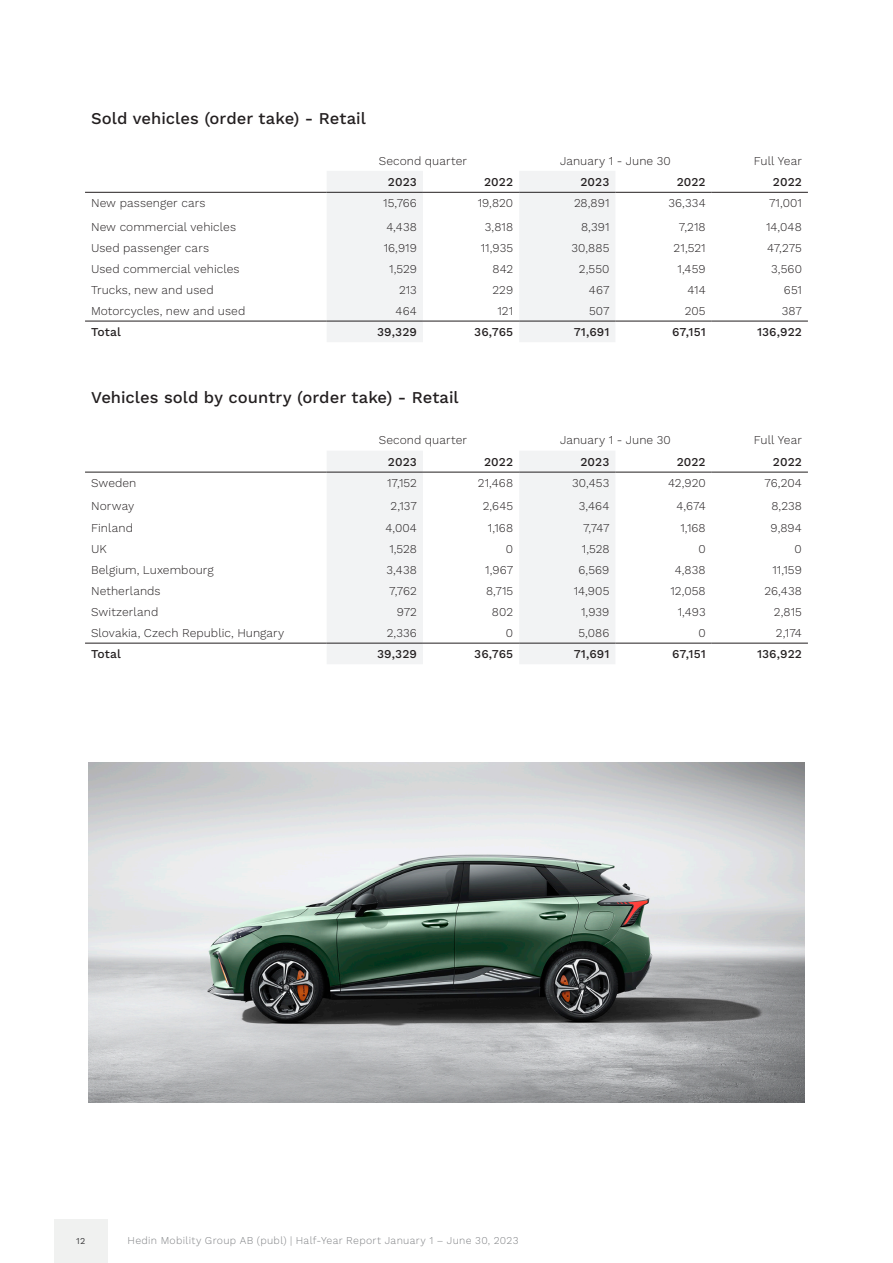
<style>
.page{position:relative;width:893px;height:1263px;background:#fff}
.page>*{position:absolute;margin:0;border:0;box-sizing:border-box;transform-origin:0 0}
.t1{font:500 16.5px "Work Sans";color:#231f20}
.t2{font:300 12px "Work Sans";letter-spacing:.005em;color:#231f20}
.t3{font:500 12px "Work Sans";letter-spacing:.01em;color:#231f20}
.t4{font:300 10.5px "Work Sans";letter-spacing:.03em;color:#808285}
.t5{font:9px "Work Sans";color:#3e3e3f}
</style>
<div class="page">
<div style="left:54px;top:1219px;width:53px;height:44px;background:#f0f1f0"></div>
<svg style="left:327px;top:171px;width:288px;height:171px;fill:#f2f3f4"></svg>
<hr style="left:85px;top:192px;width:242px;height:1px;background:#231f20">
<hr style="left:327px;top:192px;width:96px;height:1px;background:#231f20">
<hr style="left:423px;top:192px;width:96px;height:1px;background:#231f20">
<hr style="left:519px;top:192px;width:96px;height:1px;background:#231f20">
<hr style="left:615px;top:192px;width:97px;height:1px;background:#231f20">
<hr style="left:712px;top:192px;width:96px;height:1px;background:#231f20">
<hr style="left:85px;top:321px;width:242px;height:1px;background:#231f20">
<hr style="left:327px;top:321px;width:96px;height:1px;background:#231f20">
<hr style="left:423px;top:321px;width:96px;height:1px;background:#231f20">
<hr style="left:519px;top:321px;width:96px;height:1px;background:#231f20">
<hr style="left:615px;top:321px;width:97px;height:1px;background:#231f20">
<hr style="left:712px;top:321px;width:96px;height:1px;background:#231f20">
<svg style="left:327px;top:451px;width:288px;height:213px;fill:#f2f3f4"></svg>
<hr style="left:85px;top:472px;width:242px;height:1px;background:#231f20">
<hr style="left:327px;top:472px;width:96px;height:1px;background:#231f20">
<hr style="left:423px;top:472px;width:96px;height:1px;background:#231f20">
<hr style="left:519px;top:472px;width:96px;height:1px;background:#231f20">
<hr style="left:615px;top:472px;width:97px;height:1px;background:#231f20">
<hr style="left:712px;top:472px;width:96px;height:1px;background:#231f20">
<hr style="left:85px;top:643px;width:242px;height:1px;background:#231f20">
<hr style="left:327px;top:643px;width:96px;height:1px;background:#231f20">
<hr style="left:423px;top:643px;width:96px;height:1px;background:#231f20">
<hr style="left:519px;top:643px;width:96px;height:1px;background:#231f20">
<hr style="left:615px;top:643px;width:97px;height:1px;background:#231f20">
<hr style="left:712px;top:643px;width:96px;height:1px;background:#231f20">
<img style="left:88px;top:762px;width:717px;height:340px">
<p class="t1" style="left:91px;top:108px;width:276px">Sold vehicles (order take) - Retail</p>
<p class="t2" style="left:379px;top:153px;width:90px">Second quarter</p>
<p class="t2" style="left:560px;top:153px;width:112px">January 1 - June 30</p>
<p class="t2" style="left:754px;top:153px;width:50px">Full Year</p>
<p class="t3" style="left:388px;top:175px;width:30px">2023</p>
<p class="t3" style="left:484px;top:175px;width:30px">2022</p>
<p class="t3" style="left:580px;top:175px;width:30px">2023</p>
<p class="t3" style="left:677px;top:175px;width:30px">2022</p>
<p class="t3" style="left:773px;top:175px;width:30px">2022</p>
<p class="t2" style="left:91px;top:196px;width:116px">New passenger cars</p>
<p class="t2" style="left:383px;top:196px;width:35px">15,766</p>
<p class="t2" style="left:478px;top:196px;width:37px">19,820</p>
<p class="t2" style="left:574px;top:196px;width:37px">28,891</p>
<p class="t2" style="left:668px;top:196px;width:39px">36,334</p>
<p class="t2" style="left:769px;top:196px;width:34px">71,001</p>
<p class="t2" style="left:91px;top:219px;width:147px">New commercial vehicles</p>
<p class="t2" style="left:386px;top:219px;width:32px">4,438</p>
<p class="t2" style="left:485px;top:219px;width:30px">3,818</p>
<p class="t2" style="left:581px;top:219px;width:30px">8,391</p>
<p class="t2" style="left:679px;top:219px;width:28px">7,218</p>
<p class="t2" style="left:766px;top:219px;width:37px">14,048</p>
<p class="t2" style="left:91px;top:241px;width:120px">Used passenger cars</p>
<p class="t2" style="left:384px;top:241px;width:35px">16,919</p>
<p class="t2" style="left:481px;top:241px;width:34px">11,935</p>
<p class="t2" style="left:571px;top:241px;width:39px">30,885</p>
<p class="t2" style="left:674px;top:241px;width:34px">21,521</p>
<p class="t2" style="left:767px;top:241px;width:36px">47,275</p>
<p class="t2" style="left:91px;top:262px;width:150px">Used commercial vehicles</p>
<p class="t2" style="left:389px;top:262px;width:29px">1,529</p>
<p class="t2" style="left:492px;top:262px;width:22px">842</p>
<p class="t2" style="left:579px;top:262px;width:32px">2,550</p>
<p class="t2" style="left:677px;top:262px;width:30px">1,459</p>
<p class="t2" style="left:771px;top:262px;width:32px">3,560</p>
<p class="t2" style="left:91px;top:283px;width:124px">Trucks, new and used</p>
<p class="t2" style="left:399px;top:283px;width:19px">213</p>
<p class="t2" style="left:492px;top:283px;width:22px">229</p>
<p class="t2" style="left:589px;top:283px;width:22px">467</p>
<p class="t2" style="left:688px;top:283px;width:20px">414</p>
<p class="t2" style="left:784px;top:283px;width:19px">651</p>
<p class="t2" style="left:91px;top:304px;width:156px">Motorcycles, new and used</p>
<p class="t2" style="left:396px;top:304px;width:23px">464</p>
<p class="t2" style="left:498px;top:304px;width:17px">121</p>
<p class="t2" style="left:589px;top:304px;width:22px">507</p>
<p class="t2" style="left:685px;top:304px;width:22px">205</p>
<p class="t2" style="left:782px;top:304px;width:22px">387</p>
<p class="t3" style="left:91px;top:325px;width:31px">Total</p>
<p class="t3" style="left:377px;top:325px;width:41px">39,329</p>
<p class="t3" style="left:474px;top:325px;width:40px">36,765</p>
<p class="t3" style="left:574px;top:325px;width:37px">71,691</p>
<p class="t3" style="left:672px;top:325px;width:35px">67,151</p>
<p class="t3" style="left:757px;top:325px;width:46px">136,922</p>
<p class="t1" style="left:91px;top:388px;width:369px">Vehicles sold by country (order take) - Retail</p>
<p class="t2" style="left:379px;top:433px;width:90px">Second quarter</p>
<p class="t2" style="left:560px;top:433px;width:112px">January 1 - June 30</p>
<p class="t2" style="left:754px;top:433px;width:50px">Full Year</p>
<p class="t3" style="left:388px;top:455px;width:30px">2023</p>
<p class="t3" style="left:484px;top:455px;width:30px">2022</p>
<p class="t3" style="left:580px;top:455px;width:30px">2023</p>
<p class="t3" style="left:677px;top:455px;width:30px">2022</p>
<p class="t3" style="left:773px;top:455px;width:30px">2022</p>
<p class="t2" style="left:91px;top:476px;width:47px">Sweden</p>
<p class="t2" style="left:387px;top:476px;width:31px">17,152</p>
<p class="t2" style="left:478px;top:476px;width:37px">21,468</p>
<p class="t2" style="left:572px;top:476px;width:39px">30,453</p>
<p class="t2" style="left:668px;top:476px;width:39px">42,920</p>
<p class="t2" style="left:765px;top:476px;width:39px">76,204</p>
<p class="t2" style="left:91px;top:499px;width:45px">Norway</p>
<p class="t2" style="left:391px;top:499px;width:28px">2,137</p>
<p class="t2" style="left:483px;top:499px;width:32px">2,645</p>
<p class="t2" style="left:579px;top:499px;width:32px">3,464</p>
<p class="t2" style="left:676px;top:499px;width:31px">4,674</p>
<p class="t2" style="left:771px;top:499px;width:32px">8,238</p>
<p class="t2" style="left:91px;top:520px;width:43px">Finland</p>
<p class="t2" style="left:385px;top:520px;width:33px">4,004</p>
<p class="t2" style="left:488px;top:520px;width:27px">1,168</p>
<p class="t2" style="left:583px;top:520px;width:28px">7,747</p>
<p class="t2" style="left:680px;top:520px;width:27px">1,168</p>
<p class="t2" style="left:771px;top:520px;width:33px">9,894</p>
<p class="t2" style="left:91px;top:541px;width:17px">UK</p>
<p class="t2" style="left:389px;top:541px;width:29px">1,528</p>
<p class="t2" style="left:506px;top:541px;width:9px">0</p>
<p class="t2" style="left:582px;top:541px;width:29px">1,528</p>
<p class="t2" style="left:698px;top:541px;width:9px">0</p>
<p class="t2" style="left:795px;top:541px;width:9px">0</p>
<p class="t2" style="left:91px;top:563px;width:124px">Belgium, Luxembourg</p>
<p class="t2" style="left:387px;top:563px;width:32px">3,438</p>
<p class="t2" style="left:485px;top:563px;width:29px">1,967</p>
<p class="t2" style="left:578px;top:563px;width:32px">6,569</p>
<p class="t2" style="left:675px;top:563px;width:32px">4,838</p>
<p class="t2" style="left:772px;top:563px;width:31px">11,159</p>
<p class="t2" style="left:91px;top:584px;width:71px">Netherlands</p>
<p class="t2" style="left:389px;top:584px;width:29px">7,762</p>
<p class="t2" style="left:486px;top:584px;width:29px">8,715</p>
<p class="t2" style="left:574px;top:584px;width:37px">14,905</p>
<p class="t2" style="left:670px;top:584px;width:37px">12,058</p>
<p class="t2" style="left:764px;top:584px;width:39px">26,438</p>
<p class="t2" style="left:91px;top:605px;width:69px">Switzerland</p>
<p class="t2" style="left:397px;top:605px;width:22px">972</p>
<p class="t2" style="left:492px;top:605px;width:23px">802</p>
<p class="t2" style="left:581px;top:605px;width:30px">1,939</p>
<p class="t2" style="left:678px;top:605px;width:29px">1,493</p>
<p class="t2" style="left:774px;top:605px;width:30px">2,815</p>
<p class="t2" style="left:91px;top:626px;width:195px">Slovakia, Czech Republic, Hungary</p>
<p class="t2" style="left:387px;top:626px;width:32px">2,336</p>
<p class="t2" style="left:506px;top:626px;width:9px">0</p>
<p class="t2" style="left:578px;top:626px;width:32px">5,086</p>
<p class="t2" style="left:698px;top:626px;width:9px">0</p>
<p class="t2" style="left:776px;top:626px;width:28px">2,174</p>
<p class="t3" style="left:91px;top:647px;width:31px">Total</p>
<p class="t3" style="left:377px;top:647px;width:41px">39,329</p>
<p class="t3" style="left:474px;top:647px;width:40px">36,765</p>
<p class="t3" style="left:574px;top:647px;width:37px">71,691</p>
<p class="t3" style="left:672px;top:647px;width:35px">67,151</p>
<p class="t3" style="left:757px;top:647px;width:46px">136,922</p>
<p class="t5" style="left:76px;top:1236px;width:11px">12</p>
<p class="t4" style="left:128px;top:1234px;width:392px">Hedin Mobility Group AB (publ) | Half-Year Report January 1 – June 30, 2023</p>
</div>
